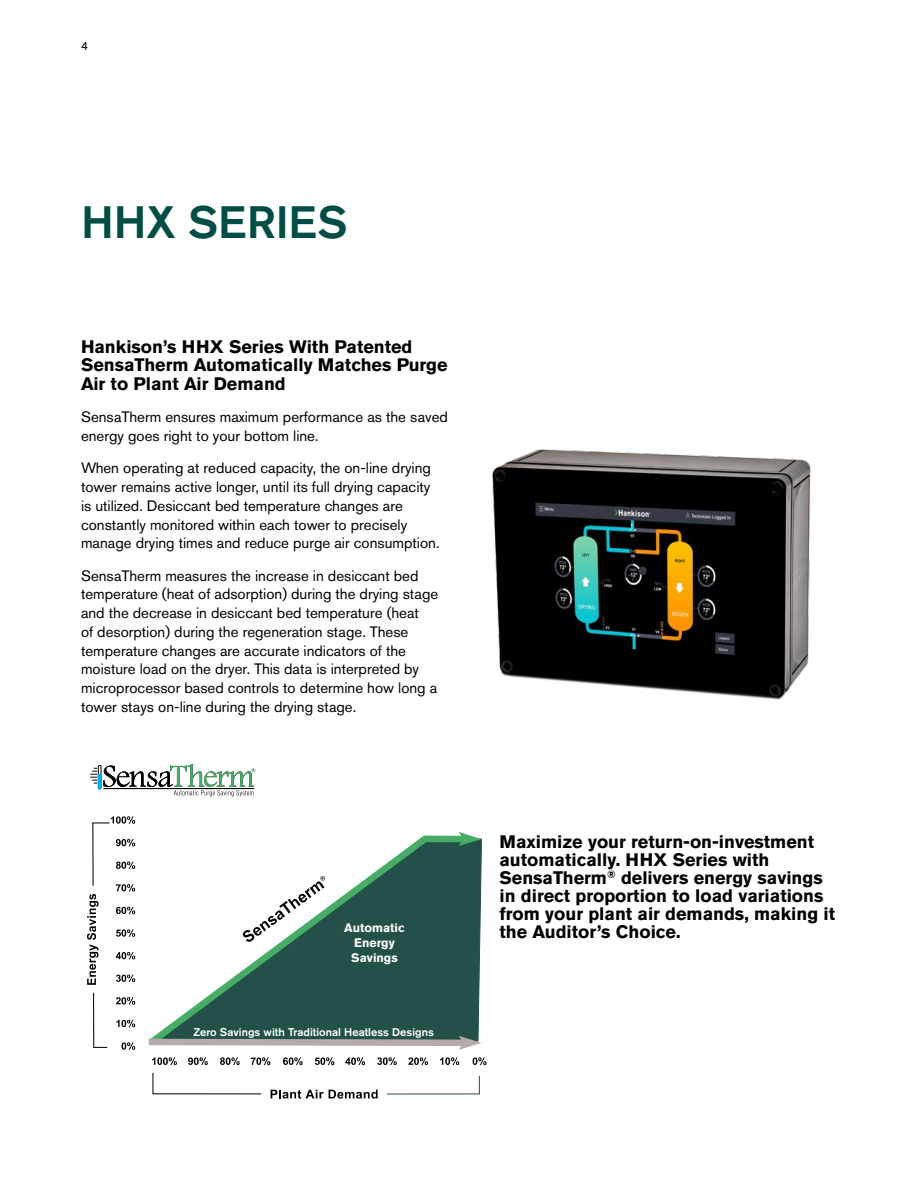
<style>
.page{position:relative;width:918px;height:1188px;background:#fff}
.page>*{position:absolute;margin:0;border:0;box-sizing:border-box;transform-origin:0 0}
.Page_Title__Akzidenz{font:500 45px "Akzidenz Grotesk Pro";color:#004d45}
.Table_footnotes{font:700 18px/18px "Akzidenz Grotesk Pro";color:#000}
.Body_Copy__Akzidenz{font:700 18px/18.8px "Akzidenz Grotesk Pro";color:#000}
.Body_Copy__Akzidenz-2{font:15px/18.8px "Akzidenz Grotesk Pro";color:#000}
.t1{font:700 12.3px/14.7px "Akzidenz Grotesk Pro";color:#fff;text-align:center}
.Page_Numbers__Akzide{font:12px "Akzidenz Grotesk Pro";color:#000}
.t2{font:500 11.25px "Akzidenz Grotesk Pro";color:#fff}
</style>
<div class="page">
<img style="left:492px;top:449px;width:319px;height:251px">
<div style="left:468px;top:420px;width:369px;height:311px;border:2px solid #fff;border-radius:28px"></div>
<svg style="left:271px;top:1090px;width:107px;height:9px"></svg>
<svg style="left:152px;top:1073px;width:110px;height:22px"></svg>
<svg style="left:387px;top:1075px;width:93px;height:20px"></svg>
<svg style="left:152px;top:1057px;width:25px;height:8px"></svg>
<svg style="left:188px;top:1057px;width:20px;height:8px"></svg>
<svg style="left:220px;top:1057px;width:20px;height:8px"></svg>
<svg style="left:251px;top:1057px;width:19px;height:8px"></svg>
<svg style="left:283px;top:1057px;width:20px;height:8px"></svg>
<svg style="left:315px;top:1057px;width:19px;height:8px"></svg>
<svg style="left:345px;top:1057px;width:20px;height:8px"></svg>
<svg style="left:377px;top:1057px;width:20px;height:8px"></svg>
<svg style="left:408px;top:1057px;width:20px;height:8px"></svg>
<svg style="left:440px;top:1057px;width:19px;height:8px"></svg>
<svg style="left:473px;top:1057px;width:14px;height:8px"></svg>
<svg style="left:87px;top:816px;width:48px;height:234px"></svg>
<svg style="left:90px;top:764px;width:165px;height:32px"></svg>
<svg style="left:154px;top:832px;width:327px;height:204px;fill:#235048"></svg>
<svg style="left:149px;top:1036px;width:332px;height:14px"></svg>
<p class="Page_Numbers__Akzide" style="left:81px;top:38px;width:8px">4</p>
<p class="Page_Title__Akzidenz" style="left:81px;top:193px;width:268px">HHX SERIES</p>
<p class="Body_Copy__Akzidenz" style="left:81px;top:337px;width:368px">Hankison’s HHX Series With Patented<br>SensaTherm Automatically Matches Purge<br>Air to Plant Air Demand</p>
<p class="Body_Copy__Akzidenz-2" style="left:81px;top:408px;width:368px">SensaTherm ensures maximum performance as the saved energy goes right to your bottom line.</p>
<p class="Body_Copy__Akzidenz-2" style="left:81px;top:459px;width:360px">When operating at reduced capacity, the on-line drying tower remains active longer, until its full drying capacity is utilized. Desiccant bed temperature changes are constantly monitored within each tower to precisely manage drying times and reduce purge air consumption.</p>
<p class="Body_Copy__Akzidenz-2" style="left:81px;top:566px;width:359px">SensaTherm measures the increase in desiccant bed temperature (heat of adsorption) during the drying stage and the decrease in desiccant bed temperature (heat<br>of desorption) during the regeneration stage. These temperature changes are accurate indicators of the moisture load on the dryer. This data is interpreted by microprocessor based controls to determine how long a tower stays on-line during the drying stage.</p>
<p class="t1" style="left:344px;top:921px;width:62px">Automatic<br>Energy<br>Savings</p>
<p class="t2" style="left:193px;top:1024px;width:242px">Zero Savings with Traditional Heatless Designs</p>
<p class="Table_footnotes" style="left:500px;top:832px;width:337px">Maximize your return-on-investment automatically. HHX Series with SensaTherm<sup>®</sup> delivers energy savings in direct proportion to load variations from your plant air demands, making it the Auditor’s Choice.</p>
</div>
